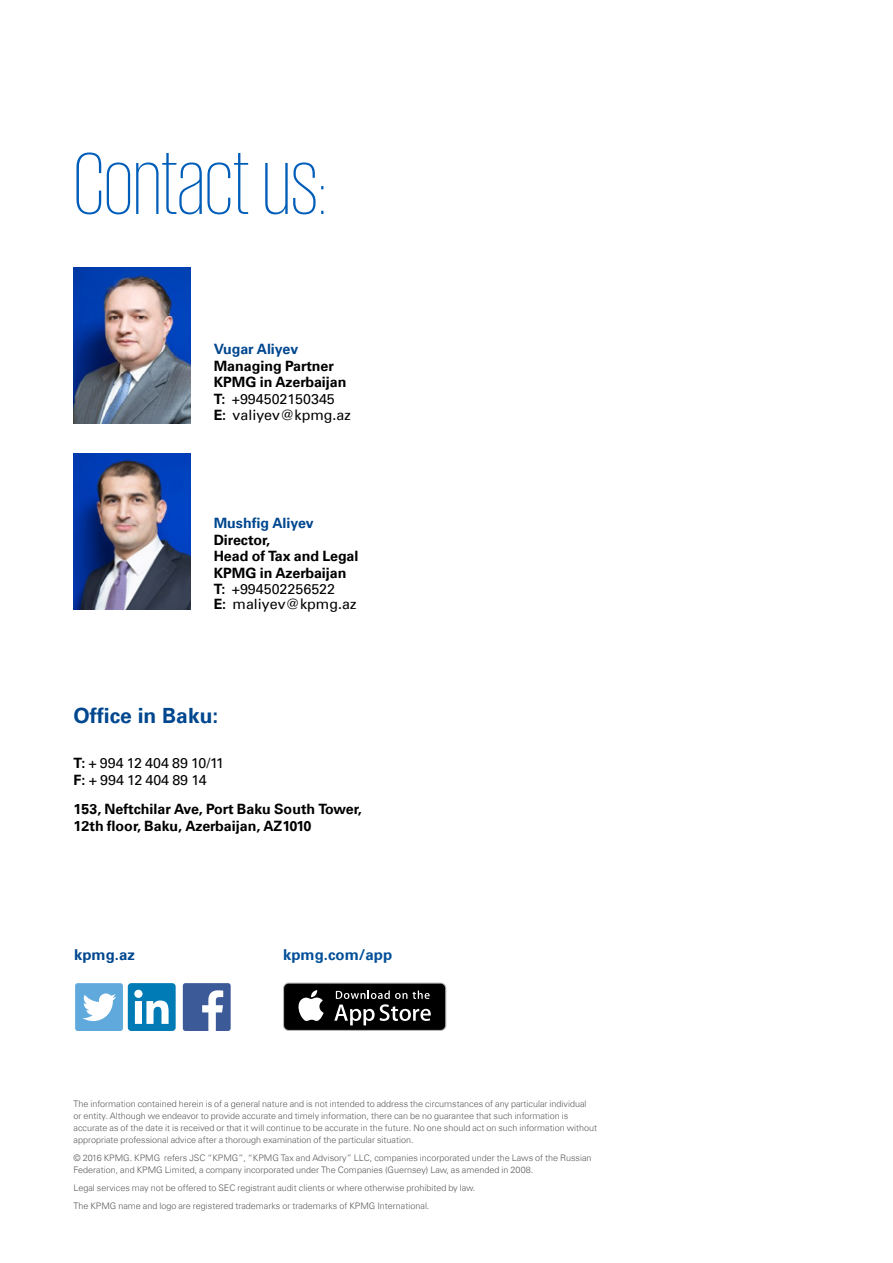
<style>
.page{position:relative;width:893px;height:1263px;background:#fff}
.page>*{position:absolute;margin:0;border:0;box-sizing:border-box;transform-origin:0 0}
.Heading_20pt{font:200 90px "KPMG Cyrillic";color:#005db9}
.t1{font:700 21px "Universfor KPMG";color:#00478f}
.URL{font:700 15px "Universfor KPMG";color:#004e98}
.URL_9_5pt{font:700 15px "Universfor KPMG";color:#00478f}
.Sector_name_9_5pt{font:700 14.25px "Universfor KPMG";color:#000}
.Name_9_5pt{font:700 14.25px "Universfor KPMG";color:#000}
.Tel_Email_9_5pt{font:14.25px/16.5px "Universfor KPMG";color:#000}
.Name_9_5pt-2{font:14.25px "Universfor KPMG";color:#000}
.Tel_Email_9_5pt-2{font:700 14.25px "Universfor KPMG";color:#00478f}
.Name_9_5pt-3{font:700 14.25px "Universfor KPMG";color:#00478f}
.Legal_6pt{font:300 9px/12px "Universfor KPMG";color:#58595b}
.s1{font-weight:700}
</style>
<div class="page">
<img style="left:74px;top:268px;width:117px;height:155px">
<img style="left:74px;top:454px;width:117px;height:155px">
<svg style="left:283px;top:982px;width:163px;height:49px"></svg>
<div style="left:284px;top:984px;width:161px;height:46px;background:#000;border-radius:5px"></div>
<svg style="left:298px;top:990px;width:26px;height:31px"></svg>
<svg style="left:334px;top:990px;width:97px;height:35px"></svg>
<div style="left:128px;top:983px;width:48px;height:48px;background:#007bb6;border-radius:3px"></div>
<svg style="left:134px;top:990px;width:35px;height:34px"></svg>
<div style="left:183px;top:983px;width:48px;height:48px;background:#3d5a98;border-radius:3px"></div>
<svg style="left:202px;top:990px;width:21px;height:41px"></svg>
<div style="left:75px;top:983px;width:48px;height:48px;background:#60a9dd;border-radius:3px"></div>
<svg style="left:82px;top:993px;width:34px;height:28px"></svg>
<p class="Heading_20pt" style="left:74px;top:141px;width:255px">Contact us:</p>
<p class="Name_9_5pt-3" style="left:214px;top:341px;width:86px">Vugar Aliyev</p>
<p class="Sector_name_9_5pt" style="left:214px;top:357px;width:122px">Managing Partner</p>
<p class="Sector_name_9_5pt" style="left:214px;top:374px;width:134px">KPMG in Azerbaijan</p>
<p class="Tel_Email_9_5pt" style="left:214px;top:390px;width:139px"><span class="s1">T:</span> +994502150345<br><span class="s1">E:</span> valiyev@kpmg.az</p>
<p class="Tel_Email_9_5pt-2" style="left:214px;top:515px;width:102px">Mushfig Aliyev</p>
<p class="Sector_name_9_5pt" style="left:214px;top:531px;width:58px">Director,</p>
<p class="Sector_name_9_5pt" style="left:214px;top:548px;width:146px">Head of Tax and Legal</p>
<p class="Sector_name_9_5pt" style="left:214px;top:564px;width:134px">KPMG in Azerbaijan</p>
<p class="Tel_Email_9_5pt" style="left:214px;top:581px;width:144px;line-height:15px"><span class="s1">T:</span> +994502256522<br><span class="s1">E:</span> maliyev@kpmg.az</p>
<p class="t1" style="left:74px;top:703px;width:146px">Office in Baku:</p>
<p class="Name_9_5pt-2" style="left:74px;top:755px;width:152px"><span class="s1">T:</span> + 994 12 404 89 10/11</p>
<p class="Name_9_5pt-2" style="left:74px;top:771px;width:135px"><span class="s1">F:</span> + 994 12 404 89 14</p>
<p class="Name_9_5pt" style="left:74px;top:800px;width:290px">153, Neftchilar Ave, Port Baku South Tower,</p>
<p class="Name_9_5pt" style="left:74px;top:817px;width:239px">12th floor, Baku, Azerbaijan, AZ1010</p>
<p class="URL_9_5pt" style="left:74px;top:946px;width:62px">kpmg.az</p>
<p class="URL" style="left:283px;top:946px;width:111px">kpmg.com/app</p>
<p class="Legal_6pt" style="left:74px;top:1098px;width:525px">The information contained herein is of a general nature and is not intended to address the circumstances of any particular individual<br>or entity. Although we endeavor to provide accurate and timely information, there can be no guarantee that such information is accurate as of the date it is received or that it will continue to be accurate in the future. No one should act on such information without appropriate professional advice after a thorough examination of the particular situation.</p>
<p class="Legal_6pt" style="left:74px;top:1152px;width:519px">© 2016 KPMG. KPMG refers JSC “KPMG”, “KPMG Tax and Advisory” LLC, companies incorporated under the Laws of the Russian<br>Federation, and KPMG Limited, a company incorporated under The Companies (Guernsey) Law, as amended in 2008.</p>
<p class="Legal_6pt" style="left:74px;top:1182px;width:403px">Legal services may not be offered to SEC registrant audit clients or where otherwise prohibited by law.</p>
<p class="Legal_6pt" style="left:74px;top:1200px;width:357px">The KPMG name and logo are registered trademarks or trademarks of KPMG International.</p>
</div>
